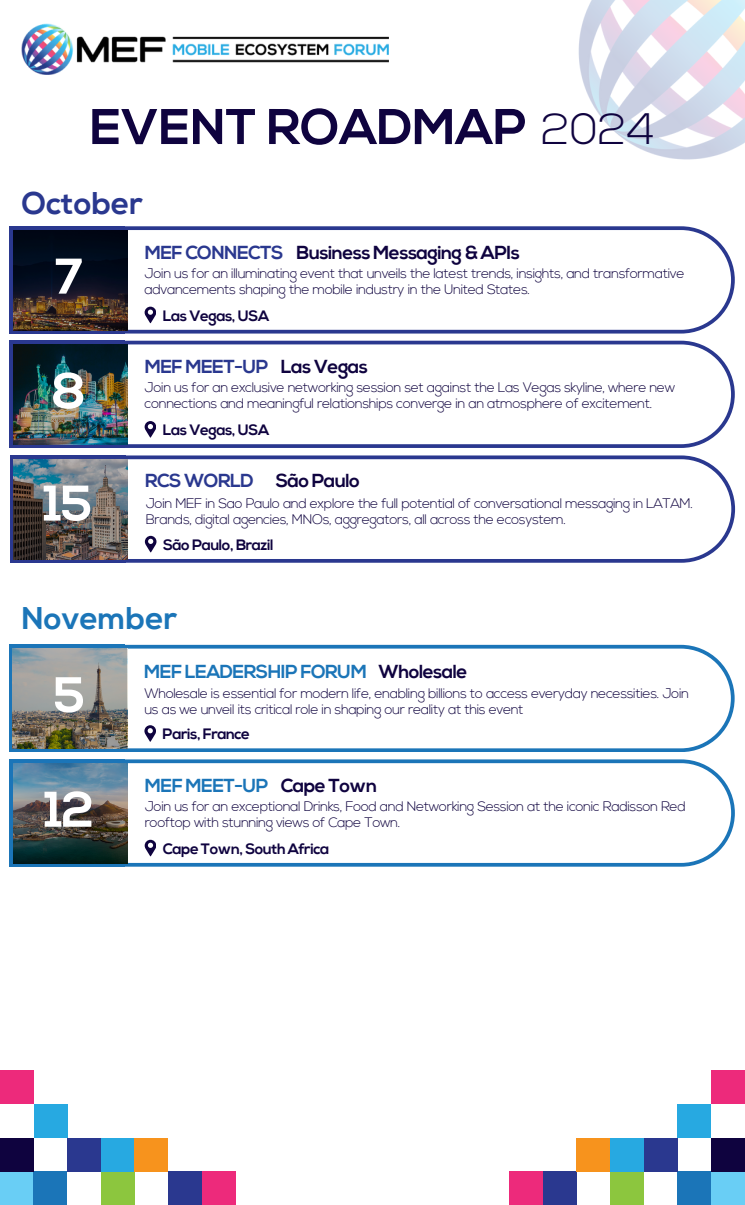
<style>
.page{position:relative;width:745px;height:1205px;background:#fff}
.page>*{position:absolute;margin:0;border:0;box-sizing:border-box;transform-origin:0 0}
.t1{font:700 50px "Nexa";color:#0f033f}
.t2{font:700 50px "Nexa";color:#fff}
.t3{font:700 31.25px "Nexa";color:#1b75b8}
.t4{font:700 31.25px "Nexa";color:#2a388f}
.t5{font:700 18.75px "Nexa";letter-spacing:-.03em;color:#1b75b8}
.t6{font:700 18.75px "Nexa";letter-spacing:-.03em;color:#2a388f}
.t7{font:700 18.75px "Nexa";letter-spacing:-.03em;color:#0f033f}
.t8{font:700 15px "Nexa";letter-spacing:-.03em;color:#0f033f}
.t9{font:300 13.75px/16px "Nexa";letter-spacing:-.03em;color:#0f033f}
.s1{font-weight:300;font-size:43.75px}
.s2{color:#2a388f}
.s3{color:#0f033f}
</style>
<div class="page">
<img style="left:22px;top:23px;width:366px;height:52px">
<img style="left:578px;top:0;width:166px;height:160px">
<div style="left:0;top:1171px;width:34px;height:34px;background:#69cef5"></div>
<div style="left:34px;top:1171px;width:33px;height:34px;background:#1b75b8"></div>
<div style="left:101px;top:1171px;width:34px;height:34px;background:#8cc63e"></div>
<div style="left:202px;top:1171px;width:33px;height:34px;background:#ed2a7b"></div>
<div style="left:168px;top:1171px;width:34px;height:34px;background:#2a388f"></div>
<div style="left:0;top:1137px;width:34px;height:34px;background:#0f033f"></div>
<div style="left:67px;top:1137px;width:34px;height:34px;background:#2a388f"></div>
<div style="left:101px;top:1137px;width:34px;height:34px;background:#27a9e1"></div>
<div style="left:135px;top:1137px;width:33px;height:34px;background:#f7931d"></div>
<div style="left:0;top:1070px;width:34px;height:34px;background:#ed2a7b"></div>
<div style="left:34px;top:1104px;width:33px;height:33px;background:#27a9e1"></div>
<div style="left:710px;top:1171px;width:34px;height:34px;background:#69cef5"></div>
<div style="left:677px;top:1171px;width:33px;height:34px;background:#1b75b8"></div>
<div style="left:610px;top:1171px;width:33px;height:34px;background:#8cc63e"></div>
<div style="left:508px;top:1171px;width:34px;height:34px;background:#ed2a7b"></div>
<div style="left:542px;top:1171px;width:34px;height:34px;background:#2a388f"></div>
<div style="left:710px;top:1137px;width:34px;height:34px;background:#0f033f"></div>
<div style="left:643px;top:1137px;width:34px;height:34px;background:#2a388f"></div>
<div style="left:610px;top:1137px;width:33px;height:34px;background:#27a9e1"></div>
<div style="left:576px;top:1137px;width:33px;height:34px;background:#f7931d"></div>
<div style="left:710px;top:1070px;width:34px;height:34px;background:#ed2a7b"></div>
<div style="left:677px;top:1104px;width:33px;height:33px;background:#27a9e1"></div>
<svg style="left:125px;top:341px;width:609px;height:106px"></svg>
<svg style="left:10px;top:341px;width:115px;height:106px"></svg>
<img style="left:13px;top:344px;width:115px;height:101px">
<svg style="left:144px;top:421px;width:12px;height:17px"></svg>
<svg style="left:125px;top:226px;width:609px;height:107px"></svg>
<svg style="left:10px;top:226px;width:115px;height:107px"></svg>
<svg style="left:144px;top:307px;width:12px;height:16px"></svg>
<img style="left:13px;top:230px;width:114px;height:100px">
<svg style="left:125px;top:455px;width:609px;height:107px"></svg>
<svg style="left:10px;top:455px;width:115px;height:107px"></svg>
<img style="left:13px;top:459px;width:115px;height:100px">
<svg style="left:145px;top:536px;width:11px;height:17px"></svg>
<svg style="left:125px;top:759px;width:609px;height:107px"></svg>
<svg style="left:10px;top:759px;width:115px;height:107px"></svg>
<img style="left:13px;top:763px;width:115px;height:100px">
<svg style="left:145px;top:840px;width:11px;height:16px"></svg>
<svg style="left:125px;top:645px;width:609px;height:107px"></svg>
<svg style="left:10px;top:645px;width:115px;height:107px"></svg>
<svg style="left:144px;top:725px;width:12px;height:17px"></svg>
<img style="left:12px;top:648px;width:115px;height:100px">
<h1 class="t1" style="left:90px;top:106px;width:566px">EVENT ROADMAP <span class="s1">2024</span></h1>
<h2 class="t4" style="left:22px;top:191px;width:123px">October</h2>
<h1 class="t2" style="left:55px;top:256px;width:30px">7</h1>
<h1 class="t2" style="left:52px;top:370px;width:35px">8</h1>
<h1 class="t2" style="left:43px;top:483px;width:50px">15</h1>
<h3 class="t7" style="left:145px;top:245px;width:376px"><span class="s2">MEF CONNECTS</span> Business Messaging &amp; APIs</h3>
<p class="t9" style="left:144px;top:266px;width:541px">Join us for an illuminating event that unveils the latest trends, insights, and transformative advancements shaping the mobile industry in the United States.</p>
<p class="t8" style="left:163px;top:309px;width:108px">Las Vegas, USA</p>
<h3 class="t6" style="left:145px;top:359px;width:224px">MEF MEET-UP <span class="s3">Las Vegas</span></h3>
<p class="t9" style="left:144px;top:381px;width:532px">Join us for an exclusive networking session set against the Las Vegas skyline, where new connections and meaningful relationships converge in an atmosphere of excitement.</p>
<p class="t8" style="left:163px;top:424px;width:108px">Las Vegas, USA</p>
<h3 class="t6" style="left:145px;top:473px;width:216px">RCS WORLD <span class="s3">São Paulo</span></h3>
<p class="t9" style="left:146px;top:496px;width:548px">Join MEF in Sao Paulo and explore the full potential of conversational messaging in LATAM.<br>Brands, digital agencies, MNOs, aggregators, all across the ecosystem.</p>
<p class="t8" style="left:163px;top:538px;width:112px">São Paulo, Brazil</p>
<h2 class="t3" style="left:22px;top:605px;width:157px">November</h2>
<h1 class="t2" style="left:53px;top:674px;width:33px">5</h1>
<h1 class="t2" style="left:44px;top:789px;width:51px">12</h1>
<h3 class="t5" style="left:144px;top:663px;width:324px">MEF LEADERSHIP FORUM <span class="s3">Wholesale</span></h3>
<p class="t9" style="left:144px;top:687px;width:546px">Wholesale is essential for modern life, enabling billions to access everyday necessities. Join us as we unveil its critical role in shaping our reality at this event</p>
<p class="t8" style="left:163px;top:728px;width:89px">Paris, France</p>
<h3 class="t5" style="left:145px;top:777px;width:234px">MEF MEET-UP <span class="s3">Cape Town</span></h3>
<p class="t9" style="left:145px;top:799px;width:542px">Join us for an exceptional Drinks, Food and Networking Session at the iconic Radisson Red rooftop with stunning views of Cape Town.</p>
<p class="t8" style="left:163px;top:842px;width:168px">Cape Town, South Africa</p>
</div>
